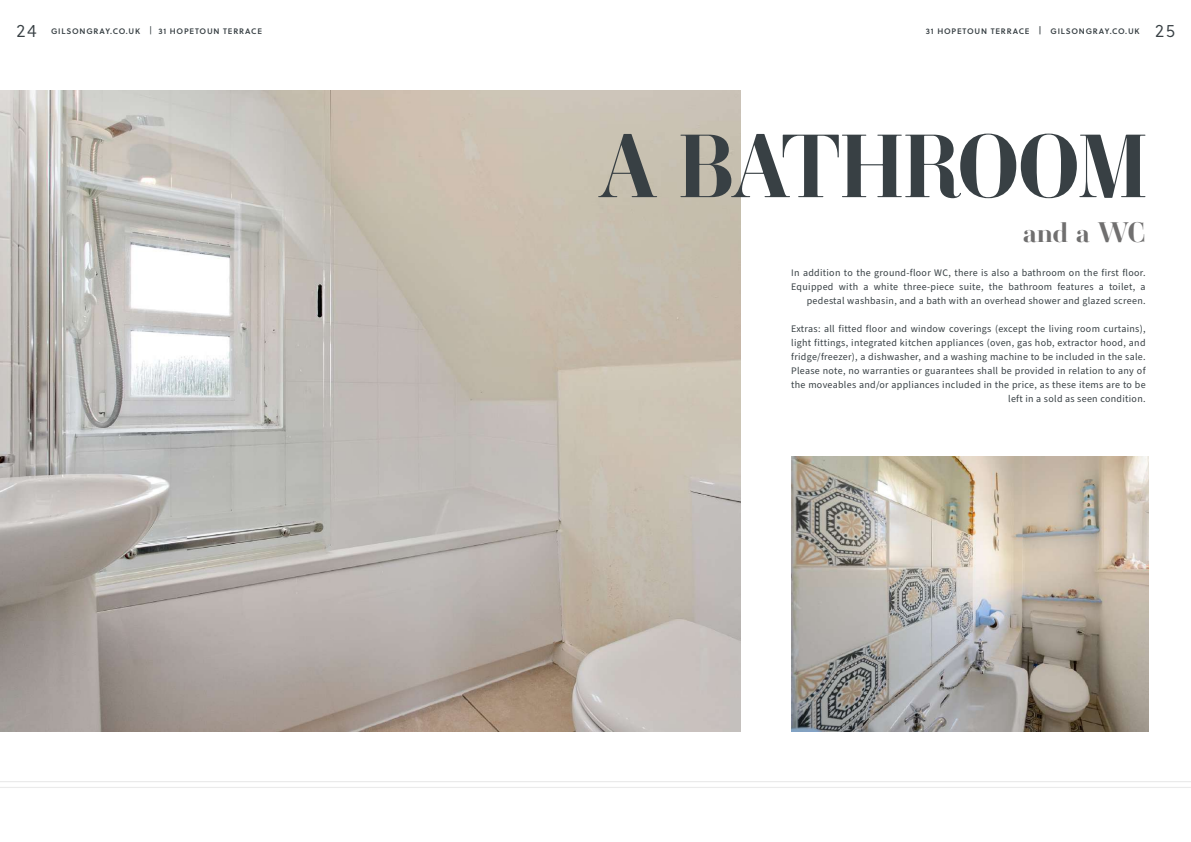
<style>
.page{position:relative;width:1191px;height:842px;background:#fff}
.page>*{position:absolute;margin:0;border:0;box-sizing:border-box;transform-origin:0 0}
.t1{font:700 88.5px "Ambroise Std";letter-spacing:-.02em;color:#384044}
.t2{font:700 28px "Ambroise Std";color:#706f6f}
.t3{font:300 18px "Soleil";color:#384044}
.t4{font:10px/14px "Source Sans Pro";letter-spacing:.03em;color:#384044;text-align:right}
.t5{font:8px "Soleil Sb";letter-spacing:.1em;color:#384044}
.s1{font-family:"Soleil"}
</style>
<div class="page">
<img style="left:0;top:91px;width:740px;height:640px">
<img style="left:791px;top:456px;width:357px;height:275px">
<hr style="left:0;top:781px;width:1191px;height:1px;background:#ebebeb">
<hr style="left:0;top:787px;width:1191px;height:1px;background:#ebebeb">
<h3 class="t3" style="left:16px;top:18px;width:22px">24</h3>
<p class="t5" style="left:51px;top:25px;width:212px">GILSONGRAY.CO.UK <span class="s1">|</span> 31 HOPETOUN TERRACE</p>
<p class="t5" style="left:926px;top:25px;width:215px">31 HOPETOUN TERRACE | GILSONGRAY.CO.UK</p>
<h3 class="t3" style="left:1155px;top:18px;width:21px">25</h3>
<h1 class="t1" style="left:598px;top:111px;width:552px">A BATHROOM</h1>
<h2 class="t2" style="left:1023px;top:214px;width:124px">and a WC</h2>
<p class="t4" style="left:791px;top:266px;width:356px">In addition to the ground-floor WC, there is also a bathroom on the first floor.<br>Equipped with a white three-piece suite, the bathroom features a toilet, a pedestal washbasin, and a bath with an overhead shower and glazed screen.</p>
<p class="t4" style="left:791px;top:322px;width:356px">Extras: all fitted floor and window coverings (except the living room curtains), light fittings, integrated kitchen appliances (oven, gas hob, extractor hood, and fridge/freezer), a dishwasher, and a washing machine to be included in the sale.<br>Please note, no warranties or guarantees shall be provided in relation to any of the moveables and/or appliances included in the price, as these items are to be left in a sold as seen condition.</p>
</div>
